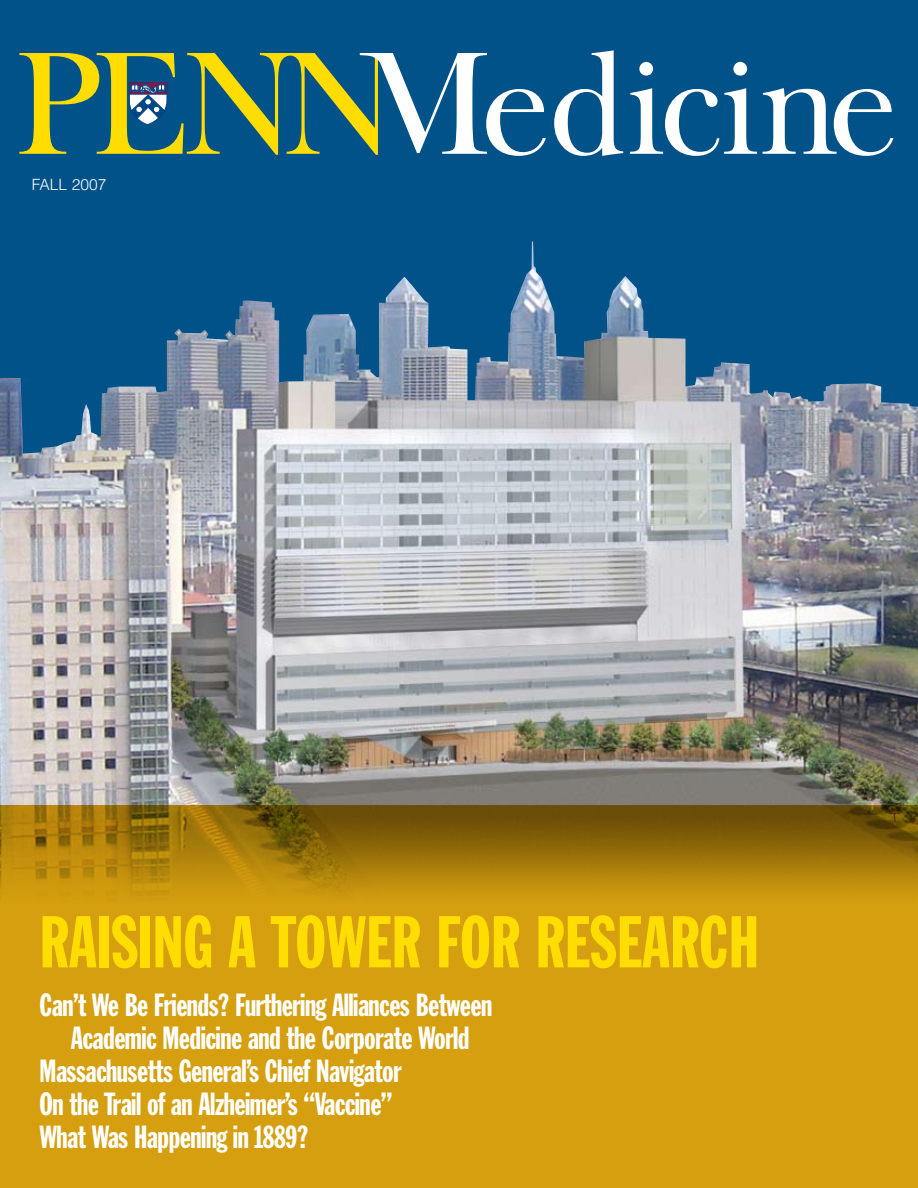
<style>
.page{position:relative;width:918px;height:1188px;background:#fff}
.page>*{position:absolute;margin:0;border:0;box-sizing:border-box;transform-origin:0 0}
.t1{font:72px "Franklin Gothic Extra Cond";color:#fd0}
.t2{font:31.5px "Franklin Gothic Extra Cond";letter-spacing:-.015em;color:#fff}
.t3{font:300 15.45px "Helvetica";color:#fff}
</style>
<div class="page">
<div style="left:0;top:0;width:918px;height:491px;background:#005288"></div>
<img style="left:0;top:241px;width:918px;height:564px">
<svg style="left:0;top:805px;width:918px;height:383px;background:#c7940d"></svg>
<svg style="left:554px;top:50px;width:69px;height:106px"></svg>
<svg style="left:630px;top:62px;width:127px;height:94px"></svg>
<svg style="left:763px;top:88px;width:130px;height:68px"></svg>
<svg style="left:19px;top:53px;width:527px;height:103px"></svg>
<p class="t3" style="left:32px;top:175px;width:76px">Fall 2007</p>
<h1 class="t1" style="left:40px;top:904px;width:721px">RAISING A TOWER FOR RESEARCH</h1>
<p class="t2" style="left:40px;top:988px;width:454px">Can’t We Be Friends? Furthering Alliances Between</p>
<p class="t2" style="left:71px;top:1021px;width:400px">Academic Medicine and the Corporate World</p>
<p class="t2" style="left:40px;top:1054px;width:364px">Massachusetts General’s Chief Navigator</p>
<p class="t2" style="left:40px;top:1088px;width:355px">On the Trail of an Alzheimer’s “Vaccine”</p>
<p class="t2" style="left:40px;top:1121px;width:270px">What Was Happening in 1889?</p>
</div>
